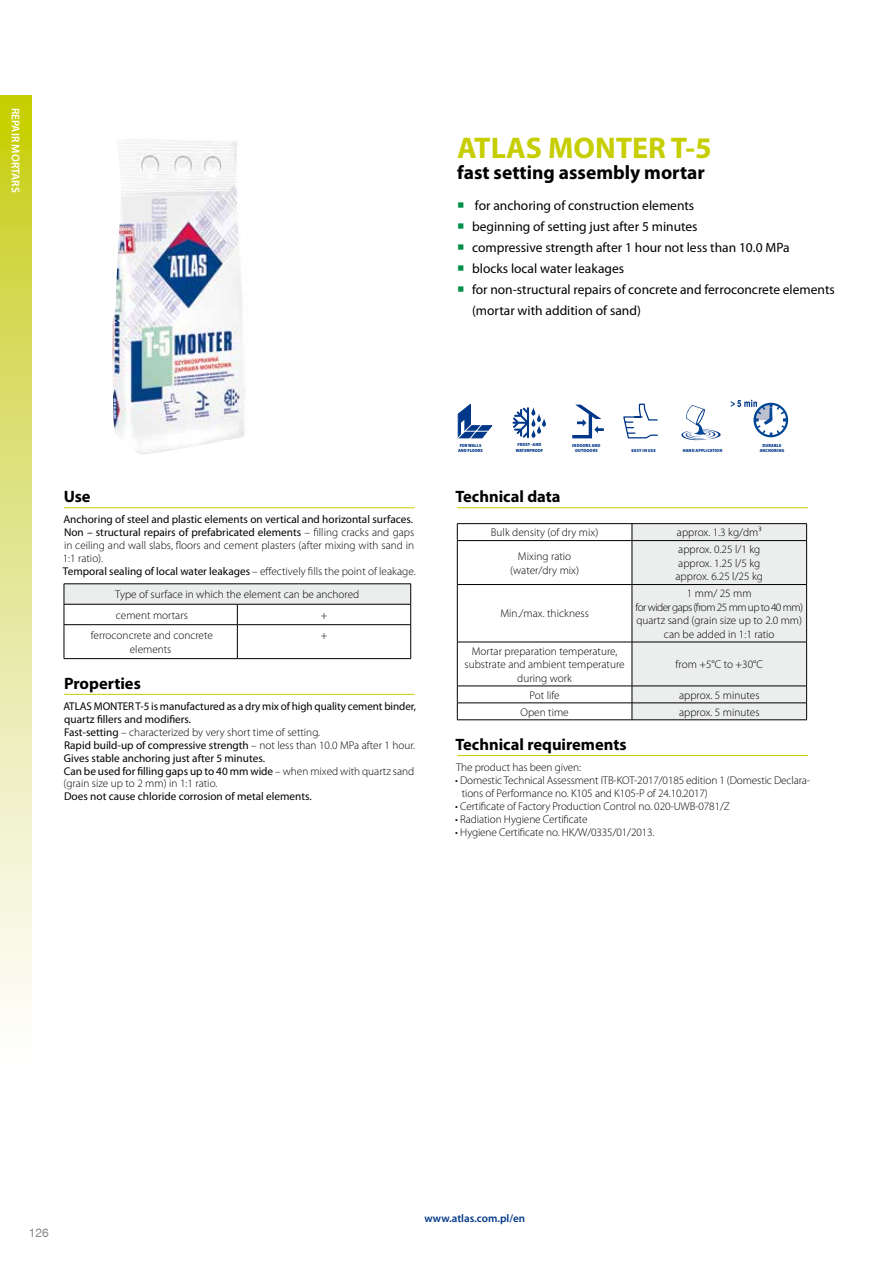
<style>
.page{position:relative;width:893px;height:1263px;background:#fff}
.page>*{position:absolute;margin:0;border:0;box-sizing:border-box;transform-origin:0 0}
.t1{font:700 30px "Myriad Pro";color:#c6ce00}
.t2{font:700 19.5px "Myriad Pro";color:#000}
.t3{font:700 16.5px "Myriad Pro";color:#000}
.t4{font:13.5px/21px "Myriad Pro";color:#000}
.t5{font:12px "Switzerland";color:#8d8e90}
.t6{font:300 11.25px/13.5px "Myriad Pro";color:#000;text-align:center}
.t7{font:11.25px/12.9px "Myriad Pro";color:#000}
.t8{font:600 11.25px "Myriad Pro";color:#fff}
.t9{font:600 11.1px "Myriad Pro";color:#003788}
.t10{font:900 semi-condensed 4.5px/5.2px "Myriad Pro";letter-spacing:.02em;color:#003788;text-align:center}
.t11{font:900 semi-condensed 4.5px/5.2px "Myriad Pro";color:#003788;text-align:center}
.s1{font-weight:300}
</style>
<div class="page">
<img style="left:112px;top:140px;width:133px;height:315px">
<svg style="left:512px;top:407px;width:34px;height:31px"></svg>
<svg style="left:572px;top:405px;width:32px;height:33px"></svg>
<svg style="left:623px;top:403px;width:35px;height:36px"></svg>
<svg style="left:457px;top:403px;width:36px;height:36px"></svg>
<hr style="left:64px;top:507px;width:351px;height:1px;background:#c6ce00">
<hr style="left:64px;top:694px;width:351px;height:1px;background:#c6ce00">
<div style="left:64px;top:584px;width:347px;height:20px;background:#eceded"></div>
<hr style="left:64px;top:583px;width:173px;height:1px;background:#000">
<hr style="left:237px;top:583px;width:174px;height:1px;background:#000">
<hr style="left:64px;top:604px;width:173px;height:1px;background:#000">
<svg style="left:64px;top:584px;width:1px;height:40px"></svg>
<hr style="left:237px;top:604px;width:174px;height:1px;background:#000">
<svg style="left:237px;top:604px;width:1px;height:20px"></svg>
<svg style="left:410px;top:584px;width:1px;height:40px"></svg>
<hr style="left:64px;top:624px;width:173px;height:1px;background:#000">
<hr style="left:64px;top:625px;width:1px;height:33px;background:#000">
<hr style="left:237px;top:624px;width:174px;height:1px;background:#000">
<hr style="left:237px;top:625px;width:1px;height:33px;background:#000">
<hr style="left:410px;top:625px;width:1px;height:33px;background:#000">
<hr style="left:64px;top:658px;width:173px;height:1px;background:#000">
<hr style="left:237px;top:658px;width:174px;height:1px;background:#000">
<hr style="left:457px;top:507px;width:351px;height:1px;background:#c6ce00">
<hr style="left:457px;top:755px;width:351px;height:1px;background:#c6ce00">
<hr style="left:457px;top:523px;width:175px;height:1px;background:#000">
<svg style="left:457px;top:524px;width:1px;height:16px"></svg>
<hr style="left:632px;top:523px;width:175px;height:1px;background:#000">
<hr style="left:457px;top:540px;width:175px;height:1px;background:#000">
<hr style="left:457px;top:541px;width:1px;height:43px;background:#000">
<hr style="left:457px;top:584px;width:175px;height:1px;background:#000">
<hr style="left:457px;top:585px;width:1px;height:57px;background:#000">
<hr style="left:457px;top:642px;width:175px;height:1px;background:#000">
<hr style="left:457px;top:642px;width:1px;height:44px;background:#000">
<hr style="left:457px;top:686px;width:175px;height:1px;background:#000">
<hr style="left:457px;top:703px;width:175px;height:1px;background:#000">
<svg style="left:457px;top:686px;width:1px;height:33px"></svg>
<div style="left:632px;top:524px;width:175px;height:195px;background:#eceded"></div>
<hr style="left:457px;top:719px;width:175px;height:1px;background:#000">
<hr style="left:632px;top:719px;width:175px;height:1px;background:#000">
<svg style="left:681px;top:405px;width:40px;height:36px"></svg>
<svg style="left:731px;top:400px;width:57px;height:37px"></svg>
<svg style="left:0;top:95px;width:32px;height:919px;background:#e2e48b"></svg>
<p class="t8" style="left:23px;top:108px;width:86px;rotate:90deg">REPAIR MORTARS</p>
<h1 class="t1" style="left:457px;top:128px;width:256px">ATLAS MONTER T-5</h1>
<h2 class="t2" style="left:457px;top:159px;width:249px">fast setting assembly mortar</h2>
<p class="t4" style="left:472px;top:195px;width:364px">for anchoring of construction elements<br>beginning of setting just after 5 minutes<br>compressive strength after 1 hour not less than 10.0 MPa<br>blocks local water leakages<br>for non-structural repairs of concrete and ferroconcrete elements (mortar with addition of sand)</p>
<h3 class="t3" style="left:64px;top:486px;width:28px">Use</h3>
<p class="t7" style="left:63px;top:513px;width:355px">Anchoring of steel and plastic elements on vertical and horizontal surfaces.<br>Non – structural repairs of prefabricated elements <span class="s1">– filling cracks and gaps in ceiling and wall slabs, floors and cement plasters (after mixing with sand in 1:1 ratio).<br></span>Temporal sealing of local water leakages <span class="s1">– effectively fills the point of leakage.</span></p>
<p class="t6" style="left:115px;top:584px;width:246px;line-height:20.4px;text-align:left">Type of surface in which the element can be anchored cement mortars</p>
<p class="t6" style="left:321px;top:608px;width:8px">+</p>
<p class="t6" style="left:91px;top:628px;width:124px">ferroconcrete and concrete elements</p>
<p class="t6" style="left:321px;top:628px;width:8px">+</p>
<h3 class="t3" style="left:64px;top:672px;width:78px">Properties</h3>
<p class="t7" style="left:63px;top:700px;width:354px">ATLAS MONTER T-5 is manufactured as a dry mix of high quality cement binder, quartz fillers and modifiers.<br>Fast-setting <span class="s1">– characterized by very short time of setting.<br></span>Rapid build-up of compressive strength <span class="s1">– not less than 10.0 MPa after 1 hour.<br></span>Gives stable anchoring just after 5 minutes.<br>Can be used for filling gaps up to 40 mm wide <span class="s1">– when mixed with quartz sand (grain size up to 2 mm) in 1:1 ratio.</span></p>
<p class="t7" style="left:64px;top:790px;width:249px">Does not cause chloride corrosion of metal elements.</p>
<p class="t11" style="left:458px;top:443px;width:26px">FOR WALLS<br>AND FLOORS</p>
<p class="t10" style="left:516px;top:442px;width:29px">FROST- AND<br>WATERPROOF</p>
<p class="t10" style="left:572px;top:443px;width:30px">INDOORS AND<br>OUTDOORS</p>
<p class="t10" style="left:632px;top:448px;width:26px">EASY IN USE</p>
<p class="t10" style="left:683px;top:448px;width:41px">HAND APPLICATION</p>
<p class="t10" style="left:760px;top:443px;width:26px">DURABLE<br>ANCHORING</p>
<h3 class="t3" style="left:455px;top:486px;width:106px">Technical data</h3>
<p class="t6" style="left:491px;top:526px;width:109px">Bulk density (of dry mix)</p>
<p class="t6" style="left:677px;top:526px;width:86px">approx. 1.3 kg/dm³</p>
<p class="t6" style="left:510px;top:549px;width:70px">Mixing ratio (water/dry mix)</p>
<p class="t6" style="left:675px;top:543px;width:89px;text-align:left">approx. 0.25 l/1 kg approx. 1.25 l/5 kg approx. 6.25 l/25 kg</p>
<p class="t6" style="left:500px;top:607px;width:90px">Min./max. thickness</p>
<p class="t6" style="left:635px;top:587px;width:169px">1 mm/ 25 mm<br>for wider gaps (from 25 mm up to 40 mm) quartz sand (grain size up to 2.0 mm) can be added in 1:1 ratio</p>
<p class="t6" style="left:465px;top:644px;width:162px">Mortar preparation temperature, substrate and ambient temperature during work</p>
<p class="t6" style="left:676px;top:657px;width:89px">from +5°C to +30°C</p>
<p class="t6" style="left:529px;top:688px;width:32px">Pot life</p>
<p class="t6" style="left:679px;top:688px;width:82px">approx. 5 minutes</p>
<p class="t6" style="left:520px;top:705px;width:50px">Open time</p>
<p class="t6" style="left:679px;top:705px;width:82px">approx. 5 minutes</p>
<h3 class="t3" style="left:455px;top:733px;width:173px">Technical requirements</h3>
<p class="t6" style="left:456px;top:760px;width:127px">The product has been given:</p>
<p class="t6" style="left:462px;top:774px;width:350px;line-height:12.9px;text-align:left;text-indent:-7px">• Domestic Technical Assessment ITB-KOT-2017/0185 edition 1 (Domestic Declara&shy;tions of Performance no. K105 and K105-P of 24.10.2017)</p>
<p class="t6" style="left:455px;top:799px;width:276px">• Certificate of Factory Production Control no. 020-UWB-0781/Z</p>
<p class="t6" style="left:455px;top:812px;width:134px">• Radiation Hygiene Certificate</p>
<p class="t6" style="left:455px;top:825px;width:201px">• Hygiene Certificate no. HK/W/0335/01/2013.</p>
<p class="t5" style="left:29px;top:1225px;width:22px">126</p>
<p class="t9" style="left:424px;top:1211px;width:102px">www.atlas.com.pl/en</p>
</div>
